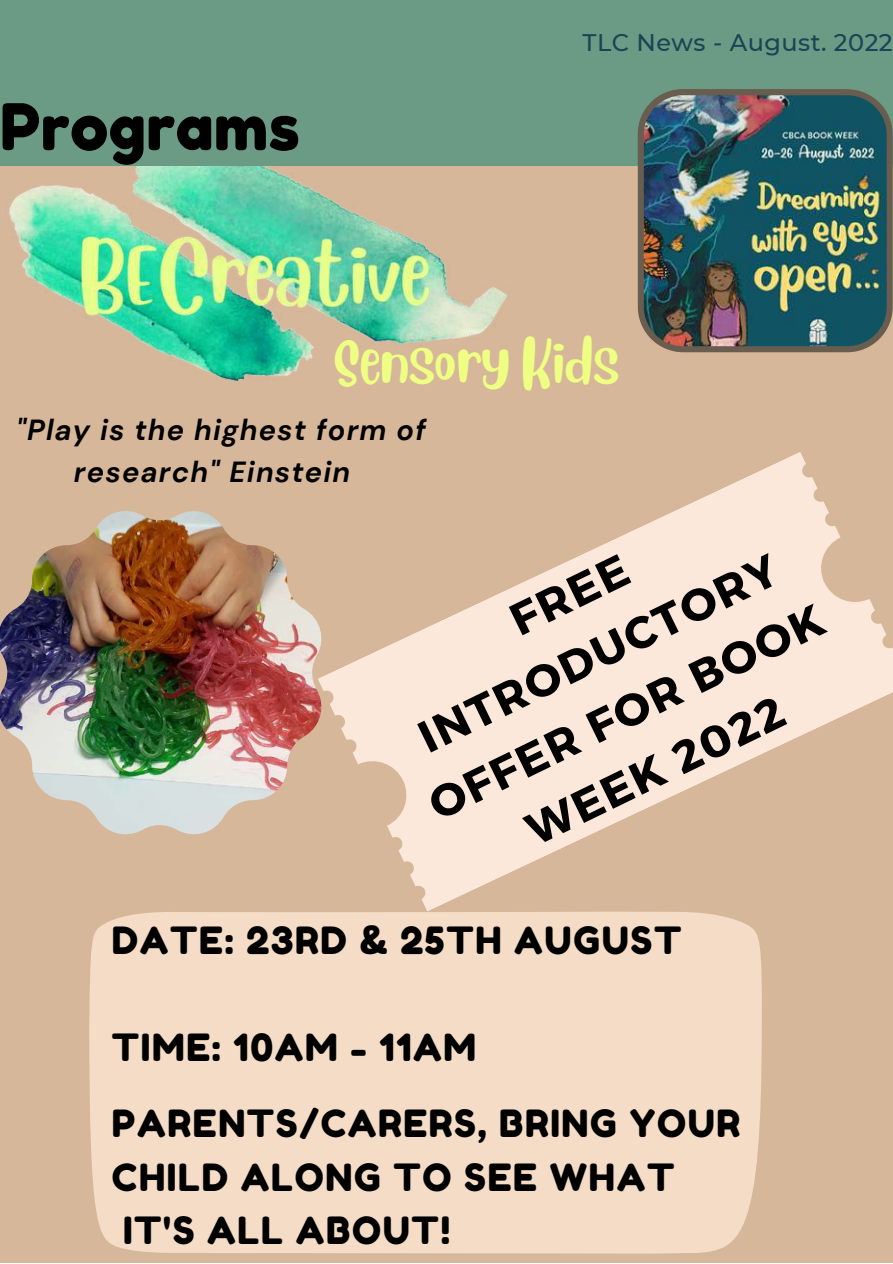
<style>
.page{position:relative;width:893px;height:1264px;background:#fff}
.page>*{position:absolute;margin:0;border:0;box-sizing:border-box;transform-origin:0 0}
.t1{font:64.2px "Fredoka One";color:#000}
.t2{font:45.75px "Blueberry";color:#eeff83}
.t3{font:700 45px/65.1px "Montserrat";color:#000;text-align:center}
.t4{font:37.5px/76.5px "Fredoka One";letter-spacing:.045em;color:#000}
.t5{font:italic 700 28.95px/41.5px "DM Sans";letter-spacing:.045em;color:#000}
.t6{font:500 24px "Montserrat";letter-spacing:.02em;color:#1d4355}
</style>
<div class="page">
<div style="left:0;top:0;width:892px;height:1262px;background:#d6b79a"></div>
<img style="left:9px;top:166px;width:498px;height:215px">
<div style="left:0;top:0;width:892px;height:166px;background:#6b9b85"></div>
<svg style="left:321px;top:452px;width:571px;height:459px;fill:#fae7d9"></svg>
<div style="left:89px;top:911px;width:672px;height:342px;background:#f4dcc6"></div>
<img style="left:637px;top:89px;width:255px;height:263px">
<img style="left:0;top:511px;width:321px;height:323px">
<h1 class="t1" style="left:0;top:88px;width:301px">Programs</h1>
<p class="t6" style="left:582px;top:27px;width:312px">TLC News - August. 2022</p>
<p class="t2" style="left:335px;top:329px;width:286px">Sensory Kids</p>
<p class="t5" style="left:74px;top:410px;width:353px;text-indent:-58px">"Play is the highest form of research" Einstein</p>
<p class="t3" style="left:359px;top:658px;width:435px;rotate:-26deg">FREE<br>INTRODUCTORY<br>OFFER FOR BOOK<br>WEEK 2022</p>
<p class="t4" style="left:112px;top:901px;width:571px">DATE: 23RD &amp; 25TH AUGUST</p>
<p class="t4" style="left:112px;top:1008px;width:629px">TIME: 10AM - 11AM<br>PARENTS/CARERS, BRING YOUR</p>
<p class="t4" style="left:112px;top:1150px;width:564px;line-height:53.4px">CHILD ALONG TO SEE WHAT<br>IT'S ALL ABOUT!</p>
</div>
